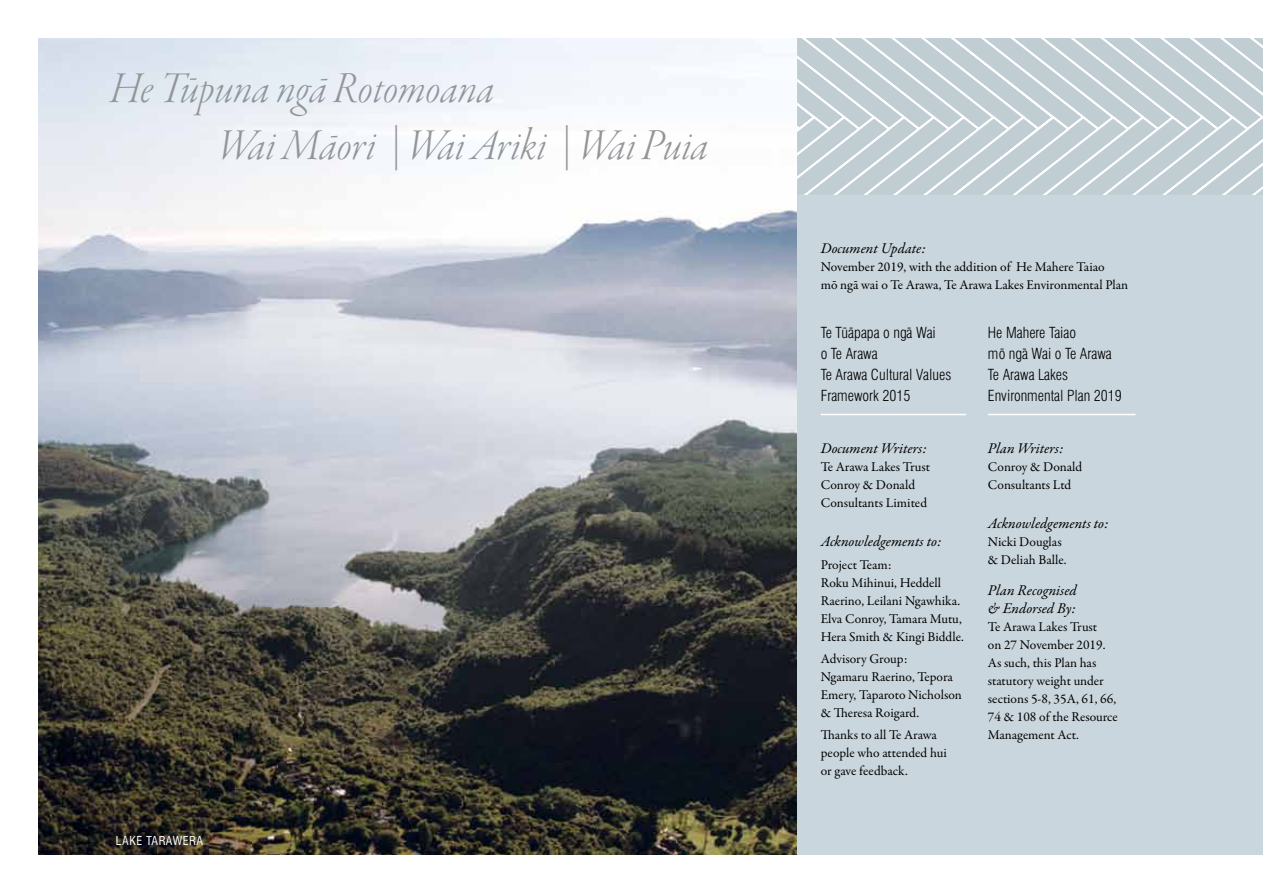
<style>
.page{position:relative;width:1263px;height:893px;background:#fff}
.page>*{position:absolute;margin:0;border:0;box-sizing:border-box;transform-origin:0 0}
.t1{font:46.5px/57.4px "Garamond Premr Pro Lt It Disp";color:#939598}
.t2{font:300 condensed 15px/21px "Swiss 721 BT";color:#000}
.t3{font:italic 15px/18px "Garamond Premr Pro";letter-spacing:-.005em;color:#000}
.t4{font:13.5px/18px "Garamond Premr Pro";letter-spacing:-.005em;color:#000}
.t5{font:condensed 12px "Swiss 721 BT";letter-spacing:.04em;color:#fff}
</style>
<div class="page">
<img style="left:38px;top:38px;width:759px;height:817px">
<div style="left:797px;top:38px;width:466px;height:817px;background:#cad6dd"></div>
<svg style="left:797px;top:38px;width:466px;height:157px"></svg>
<hr style="left:821px;top:414px;width:145px;height:1px;background:#fff">
<hr style="left:988px;top:414px;width:147px;height:1px;background:#fff">
<h1 class="t1" style="left:219px;top:62px;width:491px;text-indent:-108px">He Tūpuna ngā Rotomoana<br>Wai Māori | Wai Ariki | Wai Puia</h1>
<p class="t5" style="left:116px;top:834px;width:89px">LAKE TARAWERA</p>
<p class="t3" style="left:821px;top:240px;width:106px">Document Update:</p>
<p class="t4" style="left:821px;top:258px;width:309px">November 2019, with the addition of He Mahere Taiao<br>mō ngā wai o Te Arawa, Te Arawa Lakes Environmental Plan</p>
<p class="t2" style="left:821px;top:322px;width:132px">Te T¯u¯apapa o ng¯a Wai<br>o Te Arawa<br>Te Arawa Cultural Values<br>Framework 2015</p>
<p class="t3" style="left:821px;top:440px;width:107px">Document Writers:</p>
<p class="t4" style="left:821px;top:458px;width:111px">Te Arawa Lakes Trust<br>Conroy &amp; Donald<br>Consultants Limited</p>
<p class="t3" style="left:821px;top:533px;width:122px">Acknowledgements to:</p>
<p class="t4" style="left:821px;top:556px;width:145px">Project Team:<br>Roku Mihinui, Heddell<br>Raerino, Leilani Ngawhika.<br>Elva Conroy, Tamara Mutu,<br>Hera Smith &amp; Kingi Biddle.</p>
<p class="t4" style="left:821px;top:650px;width:143px">Advisory Group:<br>Ngamaru Raerino, Tepora<br>Emery, Taparoto Nicholson &amp; Theresa Roigard.</p>
<p class="t4" style="left:821px;top:726px;width:128px">Thanks to all Te Arawa people who attended hui or gave feedback.</p>
<p class="t2" style="left:988px;top:322px;width:136px">He Mahere Taiao<br>m¯o ng¯a Wai o Te Arawa<br>Te Arawa Lakes<br>Environmental Plan 2019</p>
<p class="t3" style="left:988px;top:440px;width:77px">Plan Writers:</p>
<p class="t4" style="left:988px;top:458px;width:96px">Conroy &amp; Donald<br>Consultants Ltd</p>
<p class="t3" style="left:988px;top:515px;width:122px">Acknowledgements to:</p>
<p class="t4" style="left:988px;top:533px;width:80px">Nicki Douglas &amp; Deliah Balle.</p>
<p class="t3" style="left:988px;top:582px;width:90px">Plan Recognised &amp; Endorsed By:</p>
<p class="t4" style="left:988px;top:618px;width:131px">Te Arawa Lakes Trust<br>on 27 November 2019.<br>As such, this Plan has statutory weight under sections 5-8, 35A, 61, 66,<br>74 &amp; 108 of the Resource<br>Management Act.</p>
</div>
